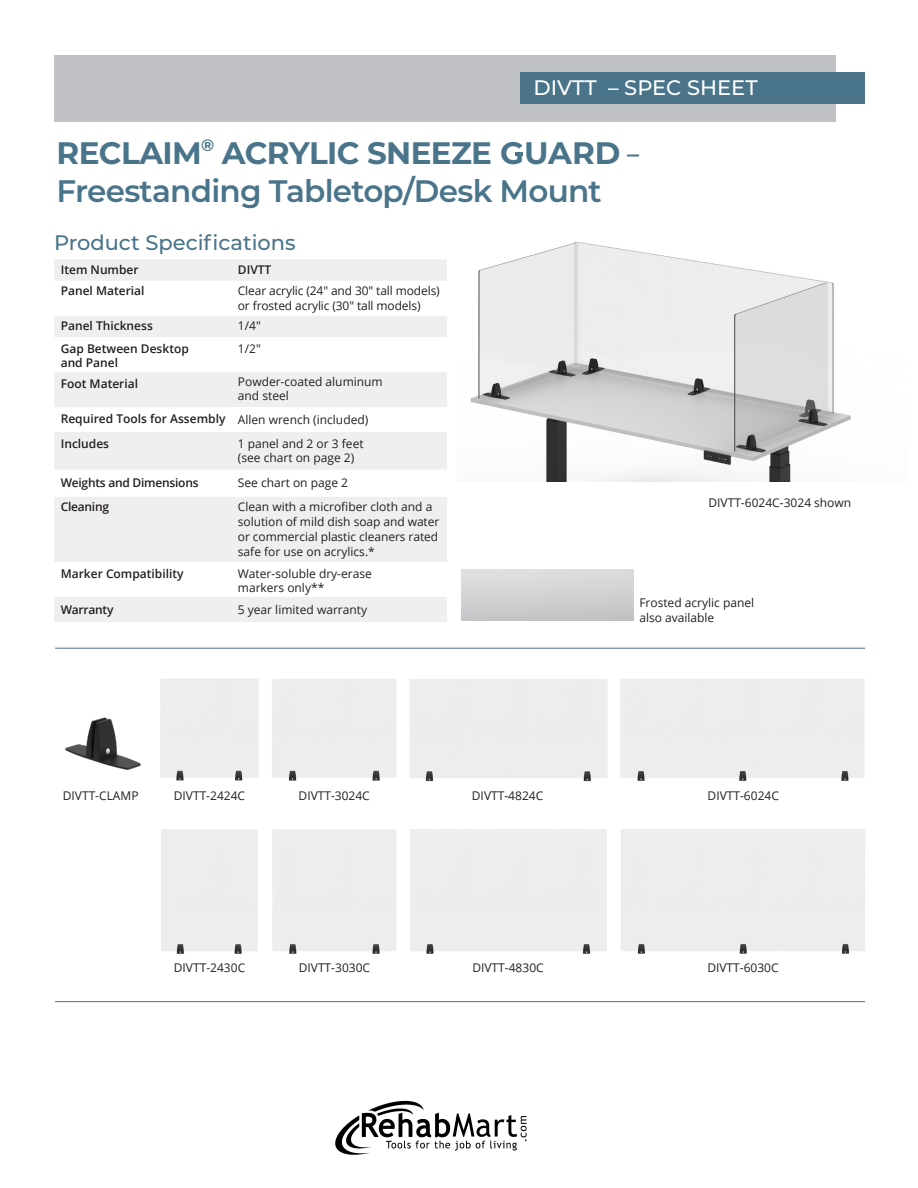
<style>
.page{position:relative;width:918px;height:1188px;background:#fff}
.page>*{position:absolute;margin:0;border:0;box-sizing:border-box;transform-origin:0 0}
.t1{font:600 31.05px "Montserrat";letter-spacing:-.025em;color:#49748a}
.t2{font:700 31.05px "Montserrat";letter-spacing:-.02em;color:#49748a}
.t3{font:500 21px "Montserrat";color:#49748a}
.t4{font:500 21px "Montserrat";color:#fff}
.Description_Text{font:12px/14.4px "Open Sans";color:#231f20}
.t5{font:600 12px/14.4px "Open Sans";color:#231f20}
.t6{font:600 12px "Open Sans";letter-spacing:-.02em;color:#231f20}
.s1{font-weight:600;font-size:24px}
</style>
<div class="page">
<div style="left:54px;top:55px;width:781px;height:67px;background:#bfc1c4"></div>
<div style="left:520px;top:72px;width:344px;height:32px;background:#49748a"></div>
<svg style="left:515px;top:153px;width:7px;height:3px"></svg>
<img style="left:470px;top:241px;width:381px;height:241px">
<hr style="left:55px;top:648px;width:810px;height:1px;background:#49748a">
<hr style="left:55px;top:1001px;width:810px;height:1px;background:#49748a">
<div style="left:272px;top:829px;width:124px;height:125px;background:#ededed"></div>
<div style="left:161px;top:829px;width:97px;height:125px;background:#ededed"></div>
<div style="left:409px;top:679px;width:455px;height:103px;background:#ededed"></div>
<div style="left:160px;top:679px;width:99px;height:102px;background:#ededed"></div>
<div style="left:272px;top:679px;width:124px;height:102px;background:#ededed"></div>
<div style="left:410px;top:829px;width:197px;height:125px;background:#ededed"></div>
<div style="left:621px;top:829px;width:244px;height:125px;background:#ededed"></div>
<img style="left:65px;top:717px;width:76px;height:53px">
<svg style="left:54px;top:259px;width:393px;height:363px;fill:#f0eff0"></svg>
<svg style="left:54px;top:281px;width:393px;height:35px"></svg>
<svg style="left:54px;top:407px;width:393px;height:90px"></svg>
<svg style="left:54px;top:562px;width:393px;height:35px"></svg>
<img style="left:336px;top:1100px;width:191px;height:55px">
<p class="t4" style="left:534px;top:73px;width:226px">DIVTT – SPEC SHEET</p>
<p class="t2" style="left:57px;top:131px;width:584px">RECLAIM<sup>®</sup> ACRYLIC SNEEZE GUARD <span class="s1">–</span></p>
<p class="t1" style="left:57px;top:169px;width:547px">Freestanding Tabletop/Desk Mount</p>
<p class="t3" style="left:54px;top:228px;width:243px">Product Specifications</p>
<p class="t5" style="left:61px;top:262px;width:79px">Item Number</p>
<p class="t5" style="left:238px;top:262px;width:35px">DIVTT</p>
<p class="t5" style="left:61px;top:283px;width:85px">Panel Material</p>
<p class="Description_Text" style="left:238px;top:283px;width:203px">Clear acrylic (24" and 30" tall models) or frosted acrylic (30" tall models)</p>
<p class="t5" style="left:61px;top:318px;width:94px">Panel Thickness</p>
<p class="Description_Text" style="left:238px;top:318px;width:24px">1/4"</p>
<p class="t5" style="left:61px;top:341px;width:130px">Gap Between Desktop and Panel</p>
<p class="Description_Text" style="left:238px;top:341px;width:24px">1/2"</p>
<p class="t5" style="left:61px;top:376px;width:79px">Foot Material</p>
<p class="Description_Text" style="left:238px;top:374px;width:146px">Powder-coated aluminum and steel</p>
<p class="t5" style="left:61px;top:411px;width:166px">Required Tools for Assembly</p>
<p class="Description_Text" style="left:238px;top:413px;width:132px">Allen wrench (included)</p>
<p class="t5" style="left:61px;top:436px;width:50px">Includes</p>
<p class="Description_Text" style="left:238px;top:436px;width:127px">1 panel and 2 or 3 feet (see chart on page 2)</p>
<p class="t6" style="left:61px;top:474px;width:139px">Weights and Dimensions</p>
<p class="Description_Text" style="left:238px;top:475px;width:112px">See chart on page 2</p>
<p class="t6" style="left:61px;top:498px;width:50px">Cleaning</p>
<p class="Description_Text" style="left:238px;top:499px;width:203px;line-height:15px">Clean with a microfiber cloth and a solution of mild dish soap and water or commercial plastic cleaners rated safe for use on acrylics.*</p>
<p class="t5" style="left:61px;top:566px;width:124px">Marker Compatibility</p>
<p class="Description_Text" style="left:238px;top:566px;width:136px">Water-soluble dry-erase markers only**</p>
<p class="t6" style="left:61px;top:601px;width:54px">Warranty</p>
<p class="Description_Text" style="left:238px;top:602px;width:131px">5 year limited warranty</p>
<p class="Description_Text" style="left:639px;top:596px;width:116px">Frosted acrylic panel also available</p>
<p class="Description_Text" style="left:708px;top:495px;width:144px">DIVTT-6024C-3024 shown</p>
<p class="Description_Text" style="left:63px;top:788px;width:77px">DIVTT-CLAMP</p>
<p class="Description_Text" style="left:174px;top:788px;width:73px">DIVTT-2424C</p>
<p class="Description_Text" style="left:299px;top:788px;width:73px">DIVTT-3024C</p>
<p class="Description_Text" style="left:472px;top:788px;width:73px">DIVTT-4824C</p>
<p class="Description_Text" style="left:708px;top:788px;width:73px">DIVTT-6024C</p>
<p class="Description_Text" style="left:174px;top:960px;width:73px">DIVTT-2430C</p>
<p class="Description_Text" style="left:299px;top:960px;width:73px">DIVTT-3030C</p>
<p class="Description_Text" style="left:472px;top:960px;width:73px">DIVTT-4830C</p>
<p class="Description_Text" style="left:707px;top:960px;width:73px">DIVTT-6030C</p>
</div>
